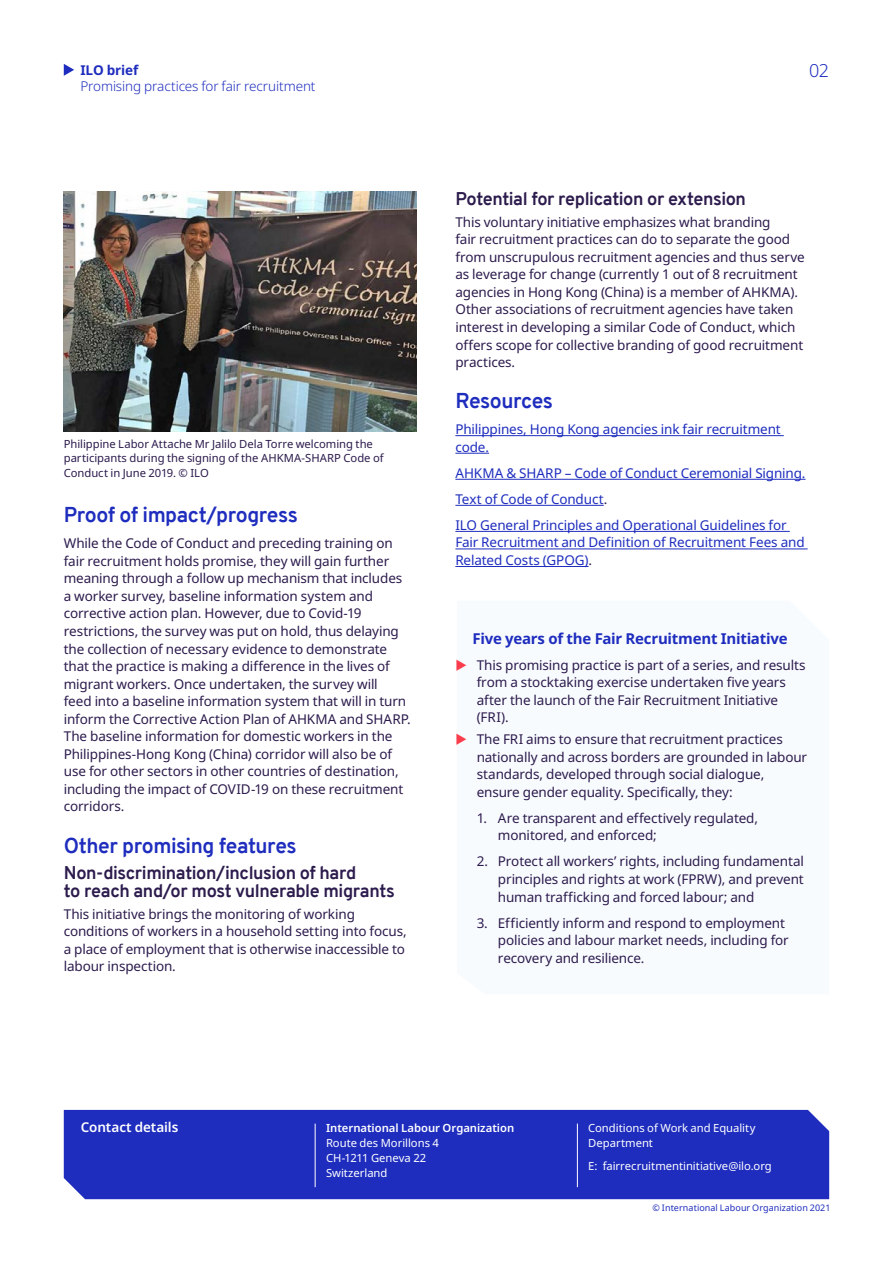
<style>
.page{position:relative;width:893px;height:1263px;background:#fff}
.page>*{position:absolute;margin:0;border:0;box-sizing:border-box;transform-origin:0 0}
.Titre_B{font:700 21px "Overpass";letter-spacing:-.025em;color:#1e2dbe}
.Body{font:700 21px "Overpass";letter-spacing:-.02em;color:#1e2dbe}
.Titre_C{font:700 18px/18px "Overpass";letter-spacing:-.02em;color:#2c1b4d}
.t1{font:300 18px "Noto Sans";color:#1e2dbe}
.box_header{font:700 15px "Noto Sans";letter-spacing:-.015em;color:#1e2dbe}
.Body-2{font:13.5px/17.5px "Noto Sans";letter-spacing:-.01em;color:#2c1b4d}
.Body-3{font:13.5px/17.5px "Noto Sans";letter-spacing:-.01em;color:#1e2dbe}
.Briefing_A4_-_Subhea{font:300 13.5px "Noto Sans";letter-spacing:-.01em;color:#1e2dbe}
.Body-4{font:600 13.5px "Noto Sans";letter-spacing:-.01em;color:#fff}
.Briefing_A4_-_Subhea-2{font:700 13.5px "Noto Sans";letter-spacing:-.01em;color:#1e2dbe}
.Briefing_A4-caption{font:11.25px/14.2px "Noto Sans";color:#2c1b4d}
.Briefing_A4_-_contac{font:11.25px/15px "Noto Sans";color:#fff}
.Briefing_A4_-_contac-2{font:600 11.25px "Noto Sans";letter-spacing:-.005em;color:#fff}
.Briefing_A4_-_contac-3{font:9px "Noto Sans";letter-spacing:.005em;color:#1e2dbe}
.s1{color:#2c1b4d}
</style>
<div class="page">
<svg style="left:64px;top:64px;width:10px;height:12px"></svg>
<hr style="left:455px;top:435px;width:329px;height:1px;background:#1e2dbe">
<hr style="left:455px;top:453px;width:34px;height:1px;background:#1e2dbe">
<hr style="left:455px;top:479px;width:350px;height:1px;background:#1e2dbe">
<hr style="left:455px;top:505px;width:149px;height:1px;background:#1e2dbe">
<hr style="left:455px;top:531px;width:335px;height:1px;background:#1e2dbe">
<hr style="left:455px;top:549px;width:353px;height:1px;background:#1e2dbe">
<hr style="left:455px;top:566px;width:133px;height:1px;background:#1e2dbe">
<div style="left:64px;top:1110px;width:765px;height:89px;background:#1e2dbe"></div>
<hr style="left:577px;top:1123px;width:1px;height:64px;background:#fff">
<hr style="left:315px;top:1123px;width:1px;height:64px;background:#fff">
<img style="left:64px;top:191px;width:353px;height:241px">
<p class="Briefing_A4_-_Subhea-2" style="left:80px;top:60px;width:59px">ILO brief</p>
<h2 class="t1" style="left:809px;top:57px;width:22px">02</h2>
<p class="Briefing_A4_-_Subhea" style="left:80px;top:77px;width:237px">Promising practices for fair recruitment</p>
<p class="Briefing_A4-caption" style="left:64px;top:437px;width:321px">Philippine Labor Attache Mr Jalilo Dela Torre welcoming the participants during the signing of the AHKMA-SHARP Code of<br>Conduct in June 2019. © ILO</p>
<p class="Body" style="left:64px;top:500px;width:236px">Proof of impact/progress</p>
<p class="Body-2" style="left:64px;top:535px;width:349px">While the Code of Conduct and preceding training on fair recruitment holds promise, they will gain further meaning through a follow up mechanism that includes a worker survey, baseline information system and corrective action plan. However, due to Covid-19 restrictions, the survey was put on hold, thus delaying the collection of necessary evidence to demonstrate that the practice is making a difference in the lives of migrant workers. Once undertaken, the survey will<br>feed into a baseline information system that will in turn inform the Corrective Action Plan of AHKMA and SHARP.<br>The baseline information for domestic workers in the Philippines-Hong Kong (China) corridor will also be of use for other sectors in other countries of destination, including the impact of COVID-19 on these recruitment corridors.</p>
<p class="Titre_B" style="left:64px;top:830px;width:234px">Other promising features</p>
<p class="Titre_C" style="left:64px;top:864px;width:333px">Non-discrimination/inclusion of hard<br>to reach and/or most vulnerable migrants</p>
<p class="Body-2" style="left:64px;top:905px;width:345px">This initiative brings the monitoring of working conditions of workers in a household setting into focus, a place of employment that is otherwise inaccessible to labour inspection.</p>
<p class="Titre_C" style="left:455px;top:190px;width:292px">Potential for replication or extension</p>
<p class="Body-2" style="left:455px;top:213px;width:351px">This voluntary initiative emphasizes what branding<br>fair recruitment practices can do to separate the good from unscrupulous recruitment agencies and thus serve as leverage for change (currently 1 out of 8 recruitment agencies in Hong Kong (China) is a member of AHKMA).<br>Other associations of recruitment agencies have taken interest in developing a similar Code of Conduct, which offers scope for collective branding of good recruitment practices.</p>
<p class="Titre_B" style="left:455px;top:386px;width:99px">Resources</p>
<p class="Body-3" style="left:455px;top:421px;width:327px">Philippines, Hong Kong agencies ink fair recruitment code.</p>
<p class="Body-3" style="left:455px;top:464px;width:352px">AHKMA &amp; SHARP – Code of Conduct Ceremonial Signing.</p>
<p class="Body-3" style="left:455px;top:490px;width:153px">Text of Code of Conduct<span class="s1">.</span></p>
<p class="Body-3" style="left:455px;top:516px;width:351px">ILO General Principles and Operational Guidelines for<br>Fair Recruitment and Definition of Recruitment Fees and<br>Related Costs (GPOG)<span class="s1">.</span></p>
<p class="box_header" style="left:472px;top:627px;width:317px">Five years of the Fair Recruitment Initiative</p>
<p class="Body-2" style="left:477px;top:656px;width:330px">This promising practice is part of a series, and results from a stocktaking exercise undertaken five years after the launch of the Fair Recruitment Initiative (FRI).</p>
<p class="Body-2" style="left:477px;top:731px;width:332px">The FRI aims to ensure that recruitment practices nationally and across borders are grounded in labour standards, developed through social dialogue, ensure gender equality. Specifically, they:</p>
<p class="Body-2" style="left:498px;top:809px;width:262px;text-indent:-21px">1. Are transparent and effectively regulated, monitored, and enforced;</p>
<p class="Body-2" style="left:498px;top:853px;width:307px;text-align:justify;text-indent:-21px">2. Protect all workers’ rights, including fundamental principles and rights at work (FPRW), and prevent human trafficking and forced labour; and</p>
<p class="Body-2" style="left:498px;top:914px;width:292px;text-indent:-21px">3. Efficiently inform and respond to employment policies and labour market needs, including for recovery and resilience.</p>
<p class="Body-4" style="left:81px;top:1118px;width:99px">Contact details</p>
<p class="Briefing_A4_-_contac-2" style="left:326px;top:1119px;width:190px">International Labour Organization</p>
<p class="Briefing_A4_-_contac" style="left:326px;top:1135px;width:114px">Route des Morillons 4<br>CH-1211 Geneva 22<br>Switzerland</p>
<p class="Briefing_A4_-_contac" style="left:588px;top:1120px;width:169px">Conditions of Work and Equality<br>Department</p>
<p class="Briefing_A4_-_contac" style="left:588px;top:1159px;width:185px">E: fairrecruitmentinitiative@ilo.org</p>
<p class="Briefing_A4_-_contac-3" style="left:652px;top:1201px;width:179px">© International Labour Organization 2021</p>
</div>
